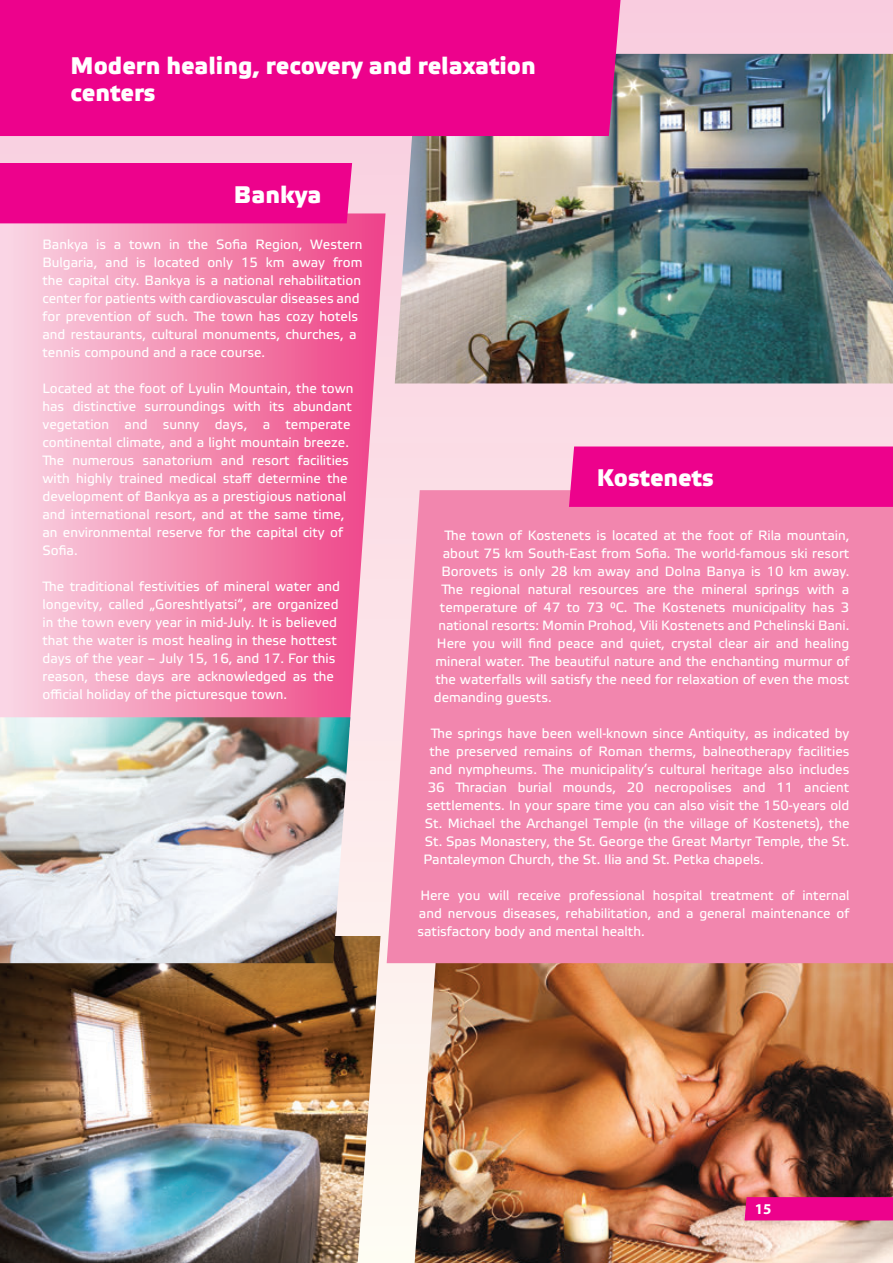
<style>
.page{position:relative;width:893px;height:1263px;background:#fff}
.page>*{position:absolute;margin:0;border:0;box-sizing:border-box;transform-origin:0 0}
.t1{font:500 24px/27px "Etelka";color:#fff}
.t2{font:700 15px "Myriad Pro";color:#fff}
.t3{font:13.5px/18px "Etelka Text";color:#fff}
</style>
<div class="page">
<div style="left:0;top:0;width:893px;height:1263px;background:linear-gradient(to bottom,#f9cbde,#fefcf3)"></div>
<img style="left:414px;top:963px;width:479px;height:300px">
<img style="left:395px;top:54px;width:498px;height:329px">
<svg style="left:0;top:213px;width:386px;height:514px;background:#f494b8"></svg>
<img style="left:0;top:936px;width:380px;height:327px">
<div style="left:387px;top:490px;width:506px;height:473px;background:#f286ae"></div>
<div style="left:569px;top:446px;width:324px;height:61px;background:#ed028c"></div>
<div style="left:0;top:0;width:622px;height:136px;background:#ed028c"></div>
<div style="left:0;top:163px;width:352px;height:60px;background:#ed028c"></div>
<img style="left:0;top:717px;width:350px;height:246px">
<div style="left:745px;top:1197px;width:148px;height:23px;background:#ed028c"></div>
<h1 class="t1" style="left:71px;top:52px;width:467px">Modern healing, recovery and relaxation centers</h1>
<h1 class="t1" style="left:234px;top:181px;width:89px">Bankya</h1>
<p class="t3" style="left:43px;top:236px;width:321px">Bankya is a town in the Sofia Region, Western B ulgaria, and is located only 15 km away from the capital city. Bankya is a national rehabilitation center for patients with cardiovascular diseases and for prevention of such. The town has cozy hotels and restaurants, cultural monuments, churches, a tennis compound and a race course.</p>
<p class="t3" style="left:43px;top:380px;width:313px">Located at the foot of Lyulin M ountain, the town has distinctive surroundings with its abundant vegetation and sunny days, a temperate continental climate, and a light mountain breeze.<br>The numerous sanatorium and resort facilities with highly trained medical staff determine the development of Bankya as a prestigious national and international resort, and at the same time, an environmental reserve for the capital city of Sofia.</p>
<p class="t3" style="left:43px;top:578px;width:299px">The traditional festivities of mineral water and longevity, called „Goreshtlyatsi“, are organized in the town every year in mid-July. It is believed that the water is most healing in these hottest days of the year – July 15, 16, and 17. For this reason, these days are acknowledged as the official holiday of the picturesque town.</p>
<h1 class="t1" style="left:597px;top:464px;width:118px">Kostenets</h1>
<p class="t3" style="left:444px;top:527px;width:406px">The town of Kostenets is located at the foot of Rila mountain,</p>
<p class="t3" style="left:443px;top:545px;width:408px">about 75 km South-East from Sofia. The world-famous ski resort</p>
<p class="t3" style="left:441px;top:562px;width:409px">B orovets is only 28 km away and Dolna B anya is 10 km away.</p>
<p class="t3" style="left:441px;top:580px;width:409px">The regional natural resources are the mineral springs with a</p>
<p class="t3" style="left:440px;top:598px;width:411px">temperature of 47 to 73 °С. The Kostenets municipality has 3</p>
<p class="t3" style="left:438px;top:616px;width:413px">national resorts: M omin Prohod, Vili Kostenets and Pchelinski Bani.</p>
<p class="t3" style="left:437px;top:634px;width:414px">Here you will find peace and quiet, crystal clear air and healing</p>
<p class="t3" style="left:435px;top:652px;width:416px">mineral water. The beautiful nature and the enchanting murmur of</p>
<p class="t3" style="left:435px;top:670px;width:416px">the waterfalls will satisfy the need for relaxation of even the most</p>
<p class="t3" style="left:434px;top:688px;width:119px">demanding guests.</p>
<p class="t3" style="left:431px;top:724px;width:420px">The springs have been well-known since Antiquity, as indicated by</p>
<p class="t3" style="left:429px;top:742px;width:422px">the preserved remains of Roman therms, balneotherapy facilities</p>
<p class="t3" style="left:429px;top:760px;width:422px">and nympheums. The municipality’s cultural heritage also includes</p>
<p class="t3" style="left:428px;top:778px;width:423px">36 Thracian burial mounds, 20 necropolises and 11 ancient</p>
<p class="t3" style="left:426px;top:796px;width:425px">settlements. I n your spare time you can also visit the 150-years old</p>
<p class="t3" style="left:425px;top:814px;width:426px">St. M ichael the Archangel Temple (in the village of Kostenets), the</p>
<p class="t3" style="left:425px;top:832px;width:426px">St. Spas M onastery, the St. George the Great M artyr Temple, the St.</p>
<p class="t3" style="left:423px;top:850px;width:342px">Pantaleymon Church, the St. I lia and St. Petka chapels.</p>
<p class="t3" style="left:417px;top:886px;width:434px;text-align:justify">Here you will receive professional hospital treatment of internal and nervous diseases, rehabilitation, and a general maintenance of satisfactory body and mental health.</p>
<p class="t2" style="left:755px;top:1199px;width:18px">15</p>
</div>
